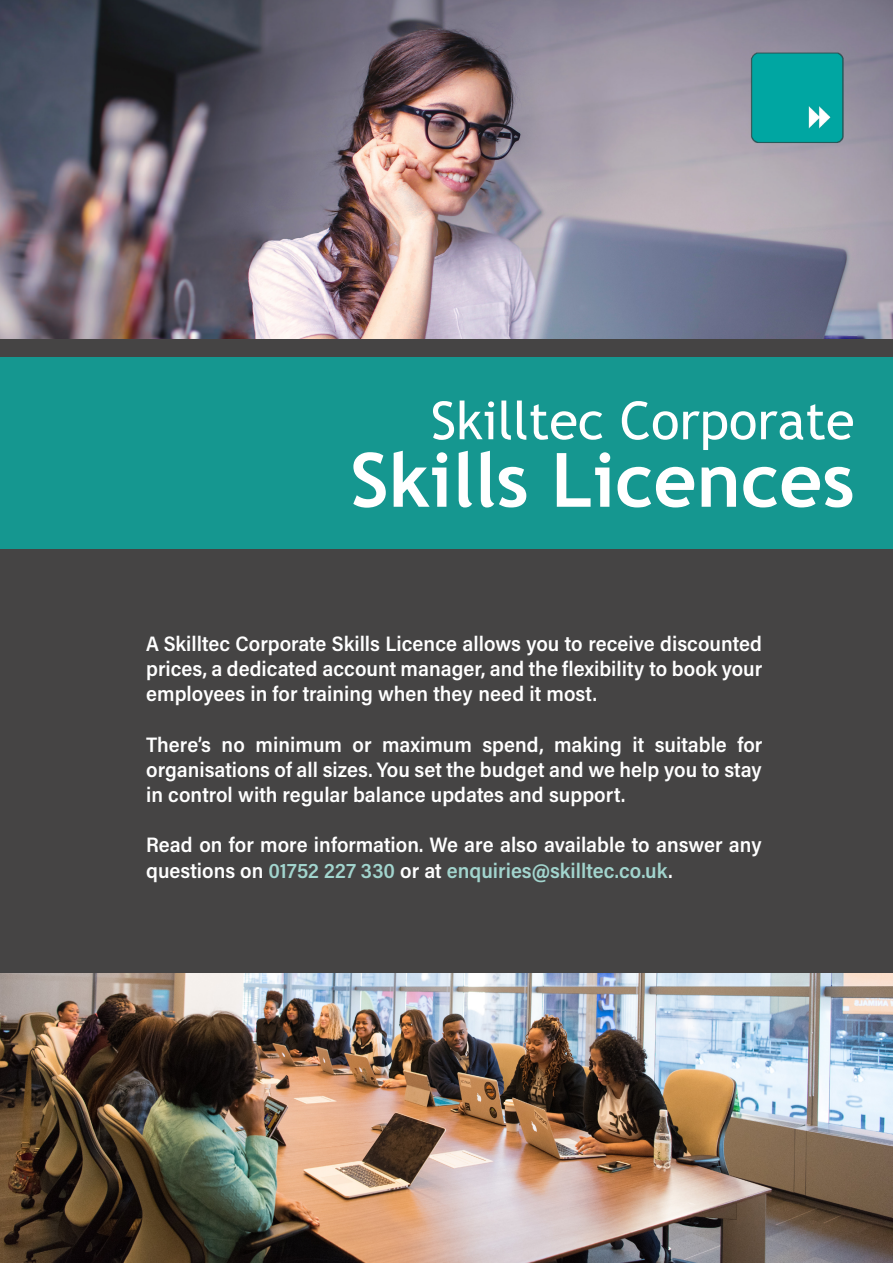
<style>
.page{position:relative;width:893px;height:1263px;background:#fff}
.page>*{position:absolute;margin:0;border:0;box-sizing:border-box;transform-origin:0 0}
.t1{font:700 75px "Trebuchet MS";color:#fff}
.t2{font:52.5px "Trebuchet MS";color:#fff}
.t3{font:21px/25.2px "Acumin Variable Concept";color:#fff;text-align:justify}
.s1{color:#a2d5ce}
</style>
<div class="page">
<div style="left:0;top:338px;width:893px;height:228px;background:#454444"></div>
<img style="left:0;top:0;width:893px;height:338px">
<div style="left:0;top:357px;width:893px;height:192px;background:#159790"></div>
<img style="left:719px;top:18px;width:153px;height:153px">
<img style="left:0;top:973px;width:893px;height:290px">
<div style="left:0;top:560px;width:893px;height:413px;background:#454444"></div>
<h2 class="t2" style="left:431px;top:387px;width:425px">Skilltec Corporate</h2>
<h1 class="t1" style="left:350px;top:433px;width:506px">Skills Licences</h1>
<p class="t3" style="left:146px;top:630px;width:618px">A Skilltec Corporate Skills Licence allows you to receive discounted prices, a dedicated account manager, and the flexibility to book your employees in for training when they need it most.</p>
<p class="t3" style="left:146px;top:731px;width:618px">There’s no minimum or maximum spend, making it suitable for organisations of all sizes. You set the budget and we help you to stay in control with regular balance updates and support.</p>
<p class="t3" style="left:146px;top:832px;width:617px">Read on for more information. We are also available to answer any questions on <span class="s1">01752 227 330</span> or at <span class="s1">enquiries@skilltec.co.uk</span>.</p>
</div>
